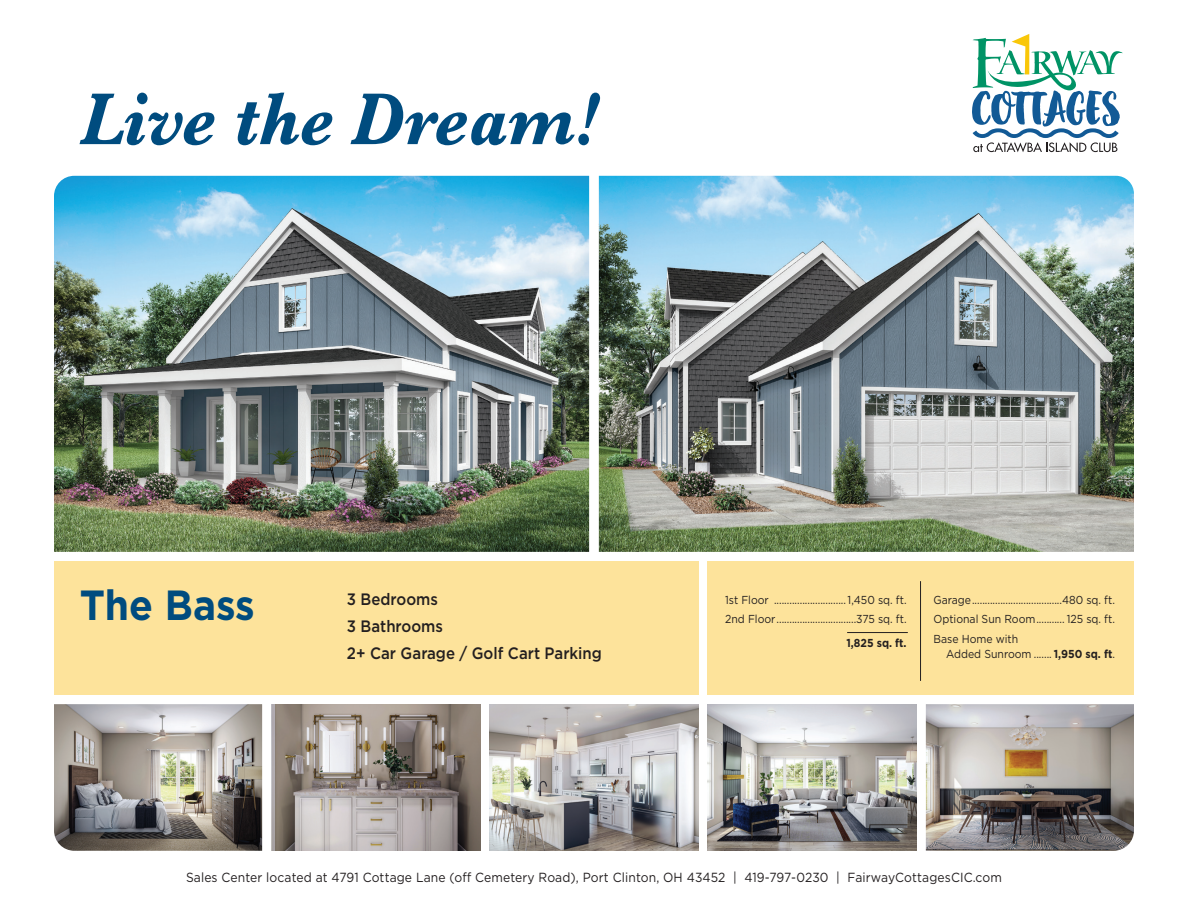
<style>
.page{position:relative;width:1188px;height:918px;background:#fff}
.page>*{position:absolute;margin:0;border:0;box-sizing:border-box;transform-origin:0 0}
.t1{font:italic 700 76.2px "Baskerville";color:#004c7f;scale:.91 1}
.t2{font:700 42.15px "Gotham";color:#004c7f;scale:.93 1}
.t3{font:500 16.5px "Gotham";color:#231f20;scale:.91 1}
.t4{font:13.2px "Gotham";letter-spacing:.01em;color:#231f20;scale:.92 1}
.t5{font:11.55px "Gotham";color:#231f20;scale:.91 1}
.t6{font:700 11.55px "Gotham";color:#231f20;scale:.91 1}
.s1{font-weight:700}
</style>
<div class="page">
<div style="left:708px;top:561px;width:426px;height:134px;background:#fde39b"></div>
<hr style="left:847px;top:632px;width:61px;height:1px;background:#231f20">
<div style="left:54px;top:561px;width:644px;height:134px;background:#fde39b"></div>
<hr style="left:920px;top:581px;width:1px;height:100px;background:#231f20">
<img style="left:599px;top:176px;width:535px;height:376px">
<img style="left:54px;top:176px;width:535px;height:376px">
<svg style="left:972px;top:34px;width:151px;height:118px"></svg>
<img style="left:708px;top:704px;width:208px;height:147px">
<img style="left:926px;top:704px;width:208px;height:147px">
<img style="left:490px;top:704px;width:208px;height:147px">
<img style="left:54px;top:704px;width:208px;height:147px">
<img style="left:272px;top:704px;width:208px;height:147px">
<p class="t1" style="left:80px;top:67px;width:571px">Live the Dream!</p>
<p class="t2" style="left:80px;top:577px;width:190px">The Bass</p>
<p class="t3" style="left:347px;top:588px;width:102px">3 Bedrooms</p>
<p class="t3" style="left:347px;top:615px;width:107px">3 Bathrooms</p>
<p class="t3" style="left:347px;top:642px;width:282px">2+ Car Garage / Golf Cart Parking</p>
<p class="t5" style="left:725px;top:592px;width:201px">1st Floor ............................1,450 sq. ft.</p>
<p class="t5" style="left:725px;top:612px;width:201px">2nd Floor...............................375 sq. ft.</p>
<p class="t6" style="left:846px;top:635px;width:68px">1,825 sq. ft.</p>
<p class="t5" style="left:933px;top:592px;width:201px">Garage...................................480 sq. ft.</p>
<p class="t5" style="left:933px;top:612px;width:201px">Optional Sun Room........... 125 sq. ft.</p>
<p class="t5" style="left:933px;top:631px;width:95px">Base Home with</p>
<p class="t5" style="left:946px;top:646px;width:187px">Added Sunroom ....... <span class="s1">1,950 sq. ft</span>.</p>
<p class="t4" style="left:186px;top:869px;width:888px">Sales Center located at 4791 Cottage Lane (off Cemetery Road), Port Clinton, OH 43452 | 419-797-0230 | FairwayCottagesCIC.com</p>
</div>
